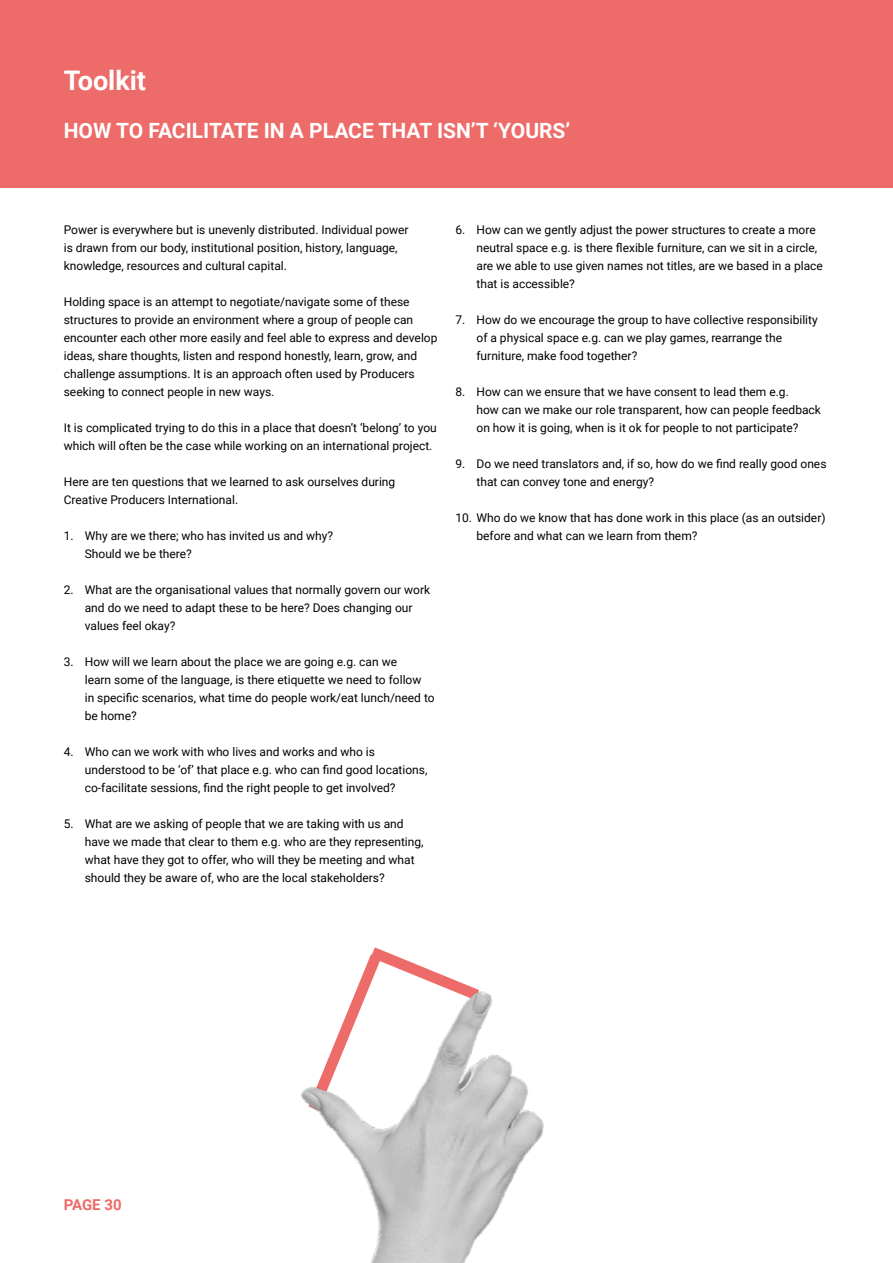
<style>
.page{position:relative;width:893px;height:1263px;background:#fff}
.page>*{position:absolute;margin:0;border:0;box-sizing:border-box;transform-origin:0 0}
.t1{font:700 27px "Roboto";color:#fff}
.t2{font:700 21px "Roboto";color:#fff}
.t3{font:700 15px "Roboto";letter-spacing:-.005em;color:#ed6b68}
.t4{font:12px/18px "Roboto";color:#000}
</style>
<div class="page">
<div style="left:0;top:0;width:893px;height:188px;background:#ed6b68"></div>
<img style="left:300px;top:947px;width:244px;height:316px">
<h1 class="t1" style="left:64px;top:61px;width:84px">Toolkit</h1>
<h2 class="t2" style="left:64px;top:116px;width:508px">HOW TO FACILITATE IN A PLACE THAT ISN’T ‘YOURS’</h2>
<p class="t4" style="left:64px;top:220px;width:346px">Power is everywhere but is unevenly distributed. Individual power is drawn from our body, institutional position, history, language, knowledge, resources and cultural capital.</p>
<p class="t4" style="left:64px;top:292px;width:375px">Holding space is an attempt to negotiate/navigate some of these structures to provide an environment where a group of people can encounter each other more easily and feel able to express and develop ideas, share thoughts, listen and respond honestly, learn, grow, and challenge assumptions. It is an approach often used by Producers seeking to connect people in new ways.</p>
<p class="t4" style="left:64px;top:418px;width:374px">It is complicated trying to do this in a place that doesn’t ‘belong’ to you which will often be the case while working on an international project.</p>
<p class="t4" style="left:64px;top:472px;width:333px">Here are ten questions that we learned to ask ourselves during<br>Creative Producers International.</p>
<p class="t4" style="left:85px;top:526px;width:250px;text-indent:-21px">1. Why are we there; who has invited us and why?<br>Should we be there?</p>
<p class="t4" style="left:85px;top:580px;width:347px;text-indent:-21px">2. What are the organisational values that normally govern our work and do we need to adapt these to be here? Does changing our values feel okay?</p>
<p class="t4" style="left:85px;top:652px;width:351px;text-indent:-21px">3. How will we learn about the place we are going e.g. can we<br>learn some of the language, is there etiquette we need to follow<br>in specific scenarios, what time do people work/eat lunch/need to be home?</p>
<p class="t4" style="left:85px;top:742px;width:344px;text-indent:-21px">4. Who can we work with who lives and works and who is understood to be ‘of’ that place e.g. who can find good locations, co-facilitate sessions, find the right people to get involved?</p>
<p class="t4" style="left:85px;top:814px;width:340px;text-indent:-21px">5. What are we asking of people that we are taking with us and have we made that clear to them e.g. who are they representing, what have they got to offer, who will they be meeting and what should they be aware of, who are the local stakeholders?</p>
<p class="t4" style="left:476px;top:220px;width:348px;text-indent:-21px">6. How can we gently adjust the power structures to create a more neutral space e.g. is there flexible furniture, can we sit in a circle, are we able to use given names not titles, are we based in a place that is accessible?</p>
<p class="t4" style="left:476px;top:310px;width:343px;text-indent:-21px">7. How do we encourage the group to have collective responsibility of a physical space e.g. can we play games, rearrange the furniture, make food together?</p>
<p class="t4" style="left:476px;top:382px;width:346px;text-indent:-21px">8. How can we ensure that we have consent to lead them e.g.<br>how can we make our role transparent, how can people feedback on how it is going, when is it ok for people to not participate?</p>
<p class="t4" style="left:476px;top:454px;width:352px;text-indent:-21px">9. Do we need translators and, if so, how do we find really good ones that can convey tone and energy?</p>
<p class="t4" style="left:476px;top:508px;width:351px;text-indent:-21px">10. Who do we know that has done work in this place (as an outsider) before and what can we learn from them?</p>
<p class="t3" style="left:64px;top:1194px;width:59px">PAGE 30</p>
</div>
